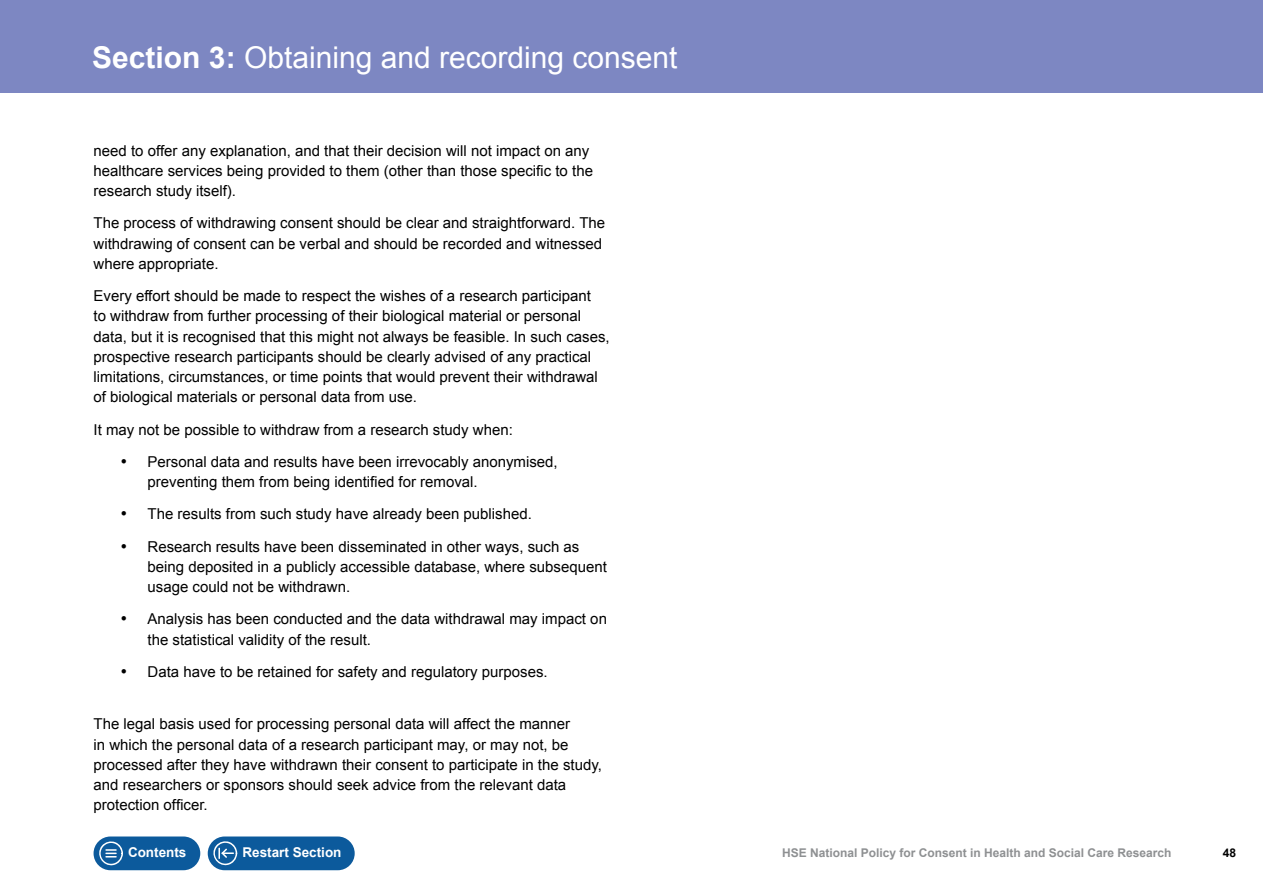
<style>
.page{position:relative;width:1263px;height:893px;background:#fff}
.page>*{position:absolute;margin:0;border:0;box-sizing:border-box;transform-origin:0 0}
.t1{font:30px "Arial";color:#fff}
.t2{font:15px/20.2px "Arial";color:#000}
.t3{font:700 13.5px "Arial";color:#fff}
.t4{font:700 12px "Arial";color:#8e9092}
.t5{font:700 12px "Arial";color:#000}
.s1{font-weight:700}
</style>
<div class="page">
<div style="left:94px;top:836px;width:106px;height:34px;background:#0c5a9c;border-radius:17px"></div>
<svg style="left:96px;top:840px;width:27px;height:27px"></svg>
<div style="left:0;top:0;width:1263px;height:92px;background:#7d87c2"></div>
<div style="left:208px;top:836px;width:147px;height:34px;background:#0c5a9c;border-radius:17px"></div>
<svg style="left:209px;top:840px;width:28px;height:27px"></svg>
<h1 class="t1" style="left:92px;top:38px;width:587px"><span class="s1">Section 3:</span> Obtaining and recording consent</h1>
<p class="t2" style="left:94px;top:140px;width:501px">need to offer any explanation, and that their decision will not impact on any healthcare services being provided to them (other than those specific to the research study itself).</p>
<p class="t2" style="left:94px;top:213px;width:513px">The process of withdrawing consent should be clear and straightforward. The withdrawing of consent can be verbal and should be recorded and witnessed where appropriate.</p>
<p class="t2" style="left:94px;top:286px;width:518px">Every effort should be made to respect the wishes of a research participant<br>to withdraw from further processing of their biological material or personal data, but it is recognised that this might not always be feasible. In such cases, prospective research participants should be clearly advised of any practical limitations, circumstances, or time points that would prevent their withdrawal of biological materials or personal data from use.</p>
<p class="t2" style="left:94px;top:419px;width:421px">It may not be possible to withdraw from a research study when:</p>
<p class="t2" style="left:148px;top:452px;width:412px;text-indent:-27px">• Personal data and results have been irrevocably anonymised, preventing them from being identified for removal.</p>
<p class="t2" style="left:121px;top:504px;width:413px">• The results from such study have already been published.</p>
<p class="t2" style="left:148px;top:536px;width:461px;text-indent:-27px">• Research results have been disseminated in other ways, such as being deposited in a publicly accessible database, where subsequent usage could not be withdrawn.</p>
<p class="t2" style="left:148px;top:609px;width:461px;text-indent:-27px">• Analysis has been conducted and the data withdrawal may impact on the statistical validity of the result.</p>
<p class="t2" style="left:121px;top:662px;width:429px">• Data have to be retained for safety and regulatory purposes.</p>
<p class="t2" style="left:94px;top:714px;width:510px">The legal basis used for processing personal data will affect the manner<br>in which the personal data of a research participant may, or may not, be processed after they have withdrawn their consent to participate in the study, and researchers or sponsors should seek advice from the relevant data protection officer.</p>
<p class="t3" style="left:128px;top:844px;width:60px">Contents</p>
<p class="t4" style="left:782px;top:844px;width:391px">HSE National Policy for Consent in Health and Social Care Research</p>
<p class="t5" style="left:1223px;top:844px;width:15px">48</p>
<p class="t3" style="left:242px;top:844px;width:101px">Restart Section</p>
</div>
